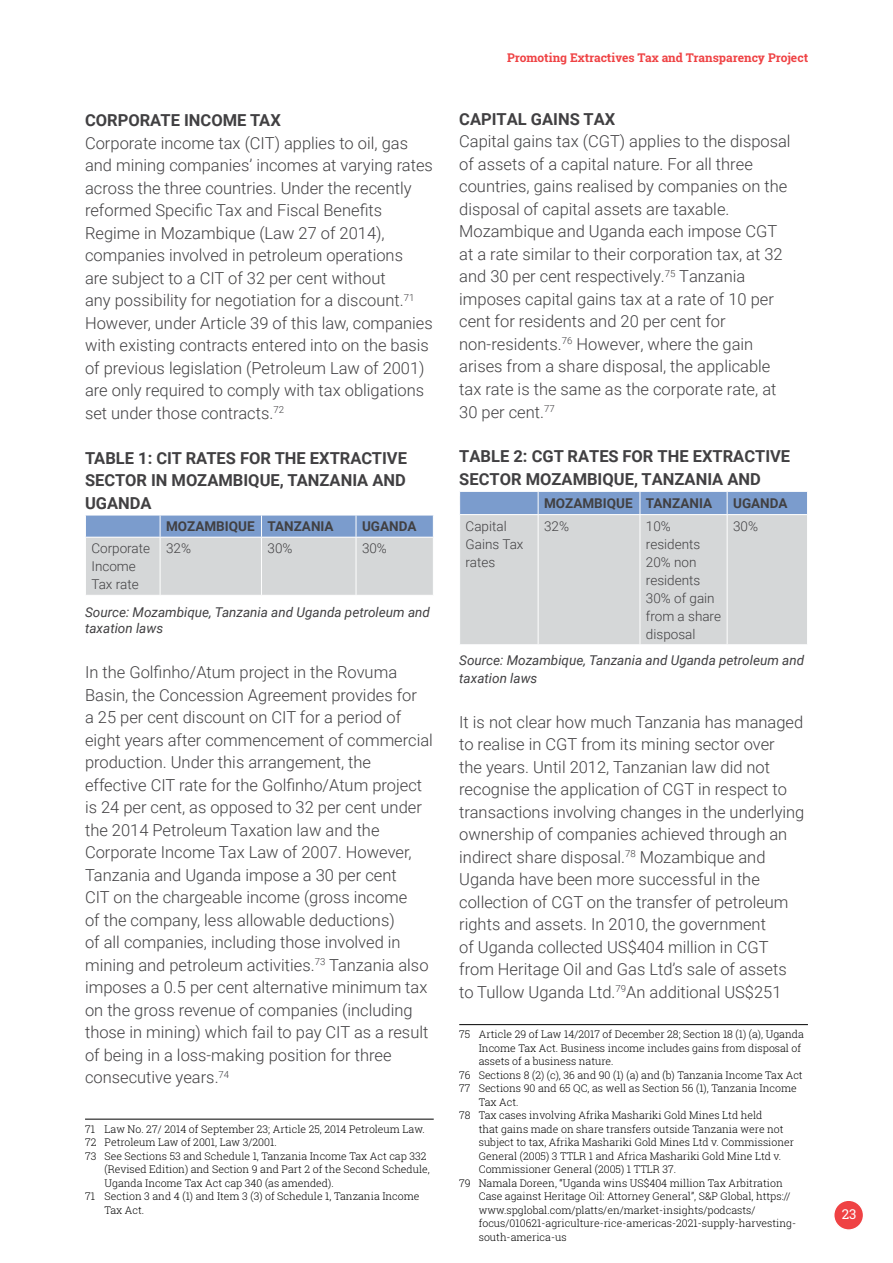
<style>
.page{position:relative;width:893px;height:1263px;background:#fff}
.page>*{position:absolute;margin:0;border:0;box-sizing:border-box;transform-origin:0 0}
.t1{font:300 16.5px/22.5px "Roboto";color:#414042}
.t2{font:700 16.5px/22.5px "Roboto";color:#414042;text-align:justify}
.t3{font:italic 13.5px/16.5px "Roboto";color:#414042}
.t4{font:300 13.5px/18px "Roboto";color:#414042}
.t5{font:700 13.5px "Roboto";color:#414042}
.t6{font:13.5px "Roboto Slab";color:#fff}
.t7{font:700 12px "Roboto Slab";color:#ef4244}
.t8{font:300 10.5px "Roboto Slab";color:#000}
.s1{font-size:16.5px}
</style>
<div class="page">
<div style="left:834px;top:1200px;width:30px;height:30px;background:#ef4244;border-radius:50%"></div>
<div style="left:833px;top:1199px;width:31px;height:32px;border:2px solid #fff;border-radius:50%"></div>
<svg style="left:85px;top:515px;width:349px;height:80px;background:#bdc7d5"></svg>
<hr style="left:85px;top:537px;width:75px;height:1px;background:#fff">
<hr style="left:85px;top:537px;width:1px;height:58px;background:#fff">
<hr style="left:160px;top:537px;width:101px;height:1px;background:#fff">
<hr style="left:160px;top:537px;width:1px;height:58px;background:#fff">
<hr style="left:261px;top:537px;width:95px;height:1px;background:#fff">
<hr style="left:261px;top:537px;width:1px;height:58px;background:#fff">
<hr style="left:356px;top:537px;width:78px;height:1px;background:#fff">
<hr style="left:356px;top:537px;width:1px;height:58px;background:#fff">
<hr style="left:433px;top:537px;width:1px;height:58px;background:#fff">
<hr style="left:85px;top:1119px;width:349px;height:1px;background:#000">
<svg style="left:460px;top:491px;width:347px;height:153px;background:#c8ced6"></svg>
<hr style="left:459px;top:514px;width:79px;height:1px;background:#fff">
<hr style="left:538px;top:514px;width:102px;height:1px;background:#fff">
<hr style="left:538px;top:515px;width:1px;height:129px;background:#fff">
<hr style="left:640px;top:514px;width:87px;height:1px;background:#fff">
<hr style="left:640px;top:515px;width:1px;height:129px;background:#fff">
<hr style="left:727px;top:514px;width:81px;height:1px;background:#fff">
<hr style="left:727px;top:515px;width:1px;height:129px;background:#fff">
<hr style="left:459px;top:1024px;width:349px;height:1px;background:#000">
<p class="t2" style="left:85px;top:108px;width:197px">CORPORATE INCOME TAX</p>
<p class="t1" style="left:85px;top:131px;width:349px">Corporate income tax (CIT) applies to oil, gas and mining companies’ incomes at varying rates across the three countries. Under the recently reformed Specific Tax and Fiscal Benefits Regime in Mozambique (Law 27 of 2014), companies involved in petroleum operations<br>are subject to a CIT of 32 per cent without<br>any possibility for negotiation for a discount.<sup>71<br></sup>However, under Article 39 of this law, companies with existing contracts entered into on the basis of previous legislation (Petroleum Law of 2001) are only required to comply with tax obligations set under those contracts.<sup>72</sup></p>
<p class="t2" style="left:85px;top:446px;width:323px">TABLE 1: CIT RATES FOR THE EXTRACTIVE SECTOR IN MOZAMBIQUE, TANZANIA AND UGANDA</p>
<p class="t5" style="left:166px;top:517px;width:169px">MOZAMBIQUE TANZANIA</p>
<p class="t5" style="left:362px;top:517px;width:56px">UGANDA</p>
<p class="t4" style="left:91px;top:539px;width:60px">Corporate<br>Income<br>Tax rate</p>
<p class="t4" style="left:166px;top:539px;width:26px">32%</p>
<p class="t4" style="left:267px;top:539px;width:26px">30%</p>
<p class="t4" style="left:362px;top:539px;width:26px">30%</p>
<p class="t3" style="left:85px;top:603px;width:346px">Source: Mozambique, Tanzania and Uganda petroleum and taxation laws</p>
<p class="t1" style="left:85px;top:660px;width:349px">In the Golfinho/Atum project in the Rovuma Basin, the Concession Agreement provides for<br>a 25 per cent discount on CIT for a period of eight years after commencement of commercial production. Under this arrangement, the effective CIT rate for the Golfinho/Atum project is 24 per cent, as opposed to 32 per cent under the 2014 Petroleum Taxation law and the Corporate Income Tax Law of 2007. However, Tanzania and Uganda impose a 30 per cent<br>CIT on the chargeable income (gross income<br>of the company, less allowable deductions)<br>of all companies, including those involved in mining and petroleum activities.<sup>73</sup> Tanzania also imposes a 0.5 per cent alternative minimum tax on the gross revenue of companies (including those in mining) which fail to pay CIT as a result of being in a loss-making position for three consecutive years.<sup>74</sup></p>
<p class="t8" style="left:85px;top:1121px;width:341px">71 Law No. 27/ 2014 of September 23; Article 25, 2014 Petroleum Law.</p>
<p class="t8" style="left:85px;top:1135px;width:193px">72 Petroleum Law of 2001, Law 3/2001.</p>
<p class="t8" style="left:85px;top:1149px;width:343px">73 See Sections 53 and Schedule 1, Tanzania Income Tax Act cap 332</p>
<p class="t8" style="left:105px;top:1162px;width:327px">(Revised Edition) and Section 9 and Part 2 of the Second Schedule,</p>
<p class="t8" style="left:105px;top:1176px;width:231px">Uganda Income Tax Act cap 340 (as amended).</p>
<p class="t8" style="left:85px;top:1189px;width:336px">71 Section 3 and 4 (1) and Item 3 (3) of Schedule 1, Tanzania Income</p>
<p class="t8" style="left:105px;top:1203px;width:41px">Tax Act.</p>
<p class="t7" style="left:507px;top:49px;width:303px">Promoting Extractives Tax and Transparency Project</p>
<p class="t2" style="left:459px;top:107px;width:158px">CAPITAL GAINS TAX</p>
<p class="t1" style="left:459px;top:130px;width:333px">Capital gains tax (CGT) applies to the disposal of assets of a capital nature. For all three countries, gains realised by companies on the disposal of capital assets are taxable.<br>Mozambique and Uganda each impose CGT at a rate similar to their corporation tax, at 32 and 30 per cent respectively.<sup>75</sup> Tanzania imposes capital gains tax at a rate of 10 per cent for residents and 20 per cent for non-residents.<sup>76</sup> However, where the gain arises from a share disposal, the applicable tax rate is the same as the corporate rate, at 30 per cent.<sup>77</sup></p>
<p class="t2" style="left:459px;top:445px;width:332px">TABLE 2: CGT RATES FOR THE EXTRACTIVE<br>SECTOR MOZAMBIQUE, TANZANIA AND</p>
<p class="t5" style="left:459px;top:493px;width:254px"><span class="s1">UGANDA</span> MOZAMBIQUE TANZANIA</p>
<p class="t5" style="left:733px;top:493px;width:56px">UGANDA</p>
<p class="t4" style="left:466px;top:516px;width:59px">Capital<br>Gains Tax rates</p>
<p class="t4" style="left:544px;top:516px;width:26px">32%</p>
<p class="t4" style="left:646px;top:516px;width:77px">10% residents<br>20% non residents<br>30% of gain from a share disposal</p>
<p class="t4" style="left:733px;top:516px;width:26px">30%</p>
<p class="t3" style="left:459px;top:650px;width:346px;line-height:18px">Source: Mozambique, Tanzania and Uganda petroleum and taxation laws</p>
<p class="t1" style="left:459px;top:710px;width:347px">It is not clear how much Tanzania has managed to realise in CGT from its mining sector over<br>the years. Until 2012, Tanzanian law did not recognise the application of CGT in respect to transactions involving changes in the underlying ownership of companies achieved through an indirect share disposal.<sup>78</sup> Mozambique and Uganda have been more successful in the collection of CGT on the transfer of petroleum rights and assets. In 2010, the government<br>of Uganda collected US$404 million in CGT from Heritage Oil and Gas Ltd’s sale of assets to Tullow Uganda Ltd.<sup>79</sup>An additional US$251</p>
<p class="t8" style="left:459px;top:1027px;width:346px">75 Article 29 of Law 14/2017 of December 28; Section 18 (1) (a), Uganda</p>
<p class="t8" style="left:479px;top:1040px;width:324px">Income Tax Act. Business income includes gains from disposal of</p>
<p class="t8" style="left:479px;top:1054px;width:136px">assets of a business nature.</p>
<p class="t8" style="left:459px;top:1068px;width:345px">76 Sections 8 (2) (c), 36 and 90 (1) (a) and (b) Tanzania Income Tax Act</p>
<p class="t8" style="left:459px;top:1081px;width:339px">77 Sections 90 and 65 QC, as well as Section 56 (1), Tanzania Income</p>
<p class="t8" style="left:479px;top:1095px;width:41px">Tax Act.</p>
<p class="t8" style="left:459px;top:1108px;width:305px">78 Tax cases involving Afrika Mashariki Gold Mines Ltd held</p>
<p class="t8" style="left:479px;top:1122px;width:306px">that gains made on share transfers outside Tanzania were not</p>
<p class="t8" style="left:479px;top:1135px;width:317px">subject to tax, Afrika Mashariki Gold Mines Ltd v. Commissioner</p>
<p class="t8" style="left:479px;top:1149px;width:304px">General (2005) 3 TTLR 1 and Africa Mashariki Gold Mine Ltd v.</p>
<p class="t8" style="left:479px;top:1162px;width:199px">Commissioner General (2005) 1 TTLR 37.</p>
<p class="t8" style="left:459px;top:1176px;width:325px">79 Namala Doreen, “Uganda wins US$404 million Tax Arbitration</p>
<p class="t8" style="left:479px;top:1189px;width:313px">Case against Heritage Oil: Attorney General”, S&amp;P Global, https://</p>
<p class="t8" style="left:479px;top:1203px;width:278px">www.spglobal.com/platts/en/market-insights/podcasts/</p>
<p class="t8" style="left:479px;top:1216px;width:319px">focus/010621-agriculture-rice-americas-2021-supply-harvesting-</p>
<p class="t8" style="left:479px;top:1230px;width:89px">south-america-us</p>
<p class="t6" style="left:842px;top:1204px;width:16px">23</p>
</div>
